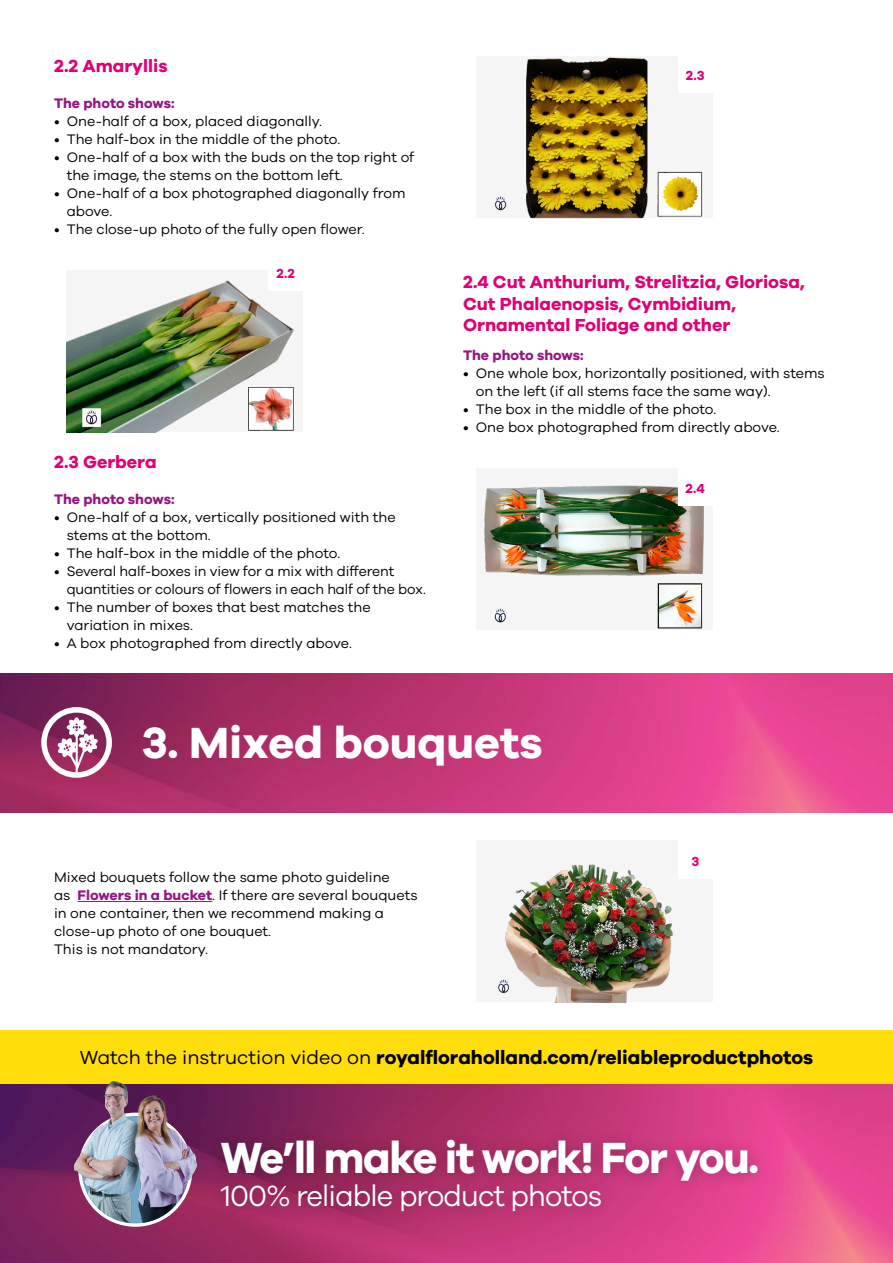
<style>
.page{position:relative;width:893px;height:1263px;background:#fff}
.page>*{position:absolute;margin:0;border:0;box-sizing:border-box;transform-origin:0 0}
.t1{font:700 45px "Galano Grotesque";letter-spacing:-.03em;color:#fff;scale:.95 1}
.t2{font:700 45px "Galano Grotesque";color:#fff}
.t3{font:30px "Galano Grotesque";letter-spacing:-.03em;color:#fff;scale:.95 1}
.t4{font:700 19.5px "Galano Grotesque";color:#000}
.t5{font:700 18px/21.6px "Galano Grotesque";color:#df0075}
.t6{font:14.25px/18px "Galano Grotesque";color:#000}
.t7{font:700 14.25px "Galano Grotesque";color:#941680}
.t8{font:700 13.5px "Galano Grotesque";color:#df0075}
.s1{font-weight:700;color:#941680}
.s2{font-weight:400}
</style>
<div class="page">
<div style="left:0;top:1030px;width:893px;height:54px;background:#ffde0c"></div>
<img style="left:0;top:1084px;width:893px;height:179px">
<div style="left:207px;top:1125px;width:565px;height:100px;background:#000;opacity:.25"></div>
<img style="left:71px;top:1081px;width:130px;height:142px">
<img style="left:0;top:674px;width:893px;height:138px">
<img style="left:67px;top:279px;width:228px;height:153px">
<hr style="left:78px;top:901px;width:134px;height:1px;background:#941680">
<img style="left:494px;top:57px;width:210px;height:161px">
<img style="left:484px;top:484px;width:220px;height:146px">
<div style="left:268px;top:252px;width:35px;height:39px;background:#fff"></div>
<div style="left:678px;top:54px;width:35px;height:38px;background:#fff"></div>
<div style="left:678px;top:467px;width:35px;height:39px;background:#fff"></div>
<svg style="left:41px;top:707px;width:71px;height:71px"></svg>
<div style="left:476px;top:840px;width:237px;height:162px;background:#f6f6f6"></div>
<img style="left:498px;top:864px;width:175px;height:138px">
<div style="left:678px;top:840px;width:35px;height:39px;background:#fff"></div>
<p class="t5" style="left:54px;top:55px;width:115px">2.2 Amaryllis</p>
<p class="t7" style="left:54px;top:94px;width:122px">The photo shows:</p>
<p class="t6" style="left:54px;top:112px;width:270px">• One-half of a box, placed diagonally.</p>
<p class="t6" style="left:54px;top:130px;width:288px">• The half-box in the middle of the photo.</p>
<p class="t6" style="left:67px;top:148px;width:349px;text-indent:-13px">• One-half of a box with the buds on the top right of the image, the stems on the bottom left.</p>
<p class="t6" style="left:67px;top:184px;width:340px;text-indent:-13px">• One-half of a box photographed diagonally from above.</p>
<p class="t6" style="left:54px;top:220px;width:312px">• The close-up photo of the fully open flower.</p>
<p class="t8" style="left:277px;top:265px;width:20px">2.2</p>
<p class="t5" style="left:54px;top:451px;width:104px">2.3 Gerbera</p>
<p class="t7" style="left:54px;top:490px;width:122px">The photo shows:</p>
<p class="t6" style="left:67px;top:508px;width:330px;text-indent:-13px">• One-half of a box, vertically positioned with the stems at the bottom.</p>
<p class="t6" style="left:54px;top:544px;width:288px">• The half-box in the middle of the photo.</p>
<p class="t6" style="left:67px;top:562px;width:361px;text-indent:-13px">• Several half-boxes in view for a mix with different quantities or colours of flowers in each half of the box.</p>
<p class="t6" style="left:67px;top:598px;width:305px;text-indent:-13px">• The number of boxes that best matches the variation in mixes.</p>
<p class="t6" style="left:54px;top:634px;width:299px">• A box photographed from directly above.</p>
<p class="t8" style="left:686px;top:67px;width:20px">2.3</p>
<p class="t5" style="left:463px;top:271px;width:343px">2.4 Cut Anthurium, Strelitzia, Gloriosa,<br>Cut Phalaenopsis, Cymbidium,<br>Ornamental Foliage and other</p>
<p class="t7" style="left:463px;top:346px;width:122px">The photo shows:</p>
<p class="t6" style="left:476px;top:364px;width:350px;text-indent:-13px">• One whole box, horizontally positioned, with stems on the left (if all stems face the same way).</p>
<p class="t6" style="left:463px;top:400px;width:255px">• The box in the middle of the photo.</p>
<p class="t6" style="left:463px;top:418px;width:318px">• One box photographed from directly above.</p>
<p class="t8" style="left:686px;top:480px;width:21px">2.4</p>
<h1 class="t2" style="left:142px;top:715px;width:402px">3. Mixed bouquets</h1>
<p class="t6" style="left:54px;top:868px;width:365px">Mixed bouquets follow the same photo guideline<br>as <span class="s1">Flowers in a bucket</span>. If there are several bouquets in one container, then we recommend making a close-up photo of one bouquet.<br>This is not mandatory.</p>
<p class="t8" style="left:691px;top:853px;width:9px">3</p>
<h3 class="t4" style="left:80px;top:1045px;width:735px"><span class="s2">Watch the instruction video on</span> royalfloraholland.com/reliableproductphotos</h3>
<h1 class="t1" style="left:221px;top:1130px;width:568px">We’ll make it work! For you.</h1>
<h2 class="t3" style="left:221px;top:1178px;width:403px">100% reliable product photos</h2>
</div>
